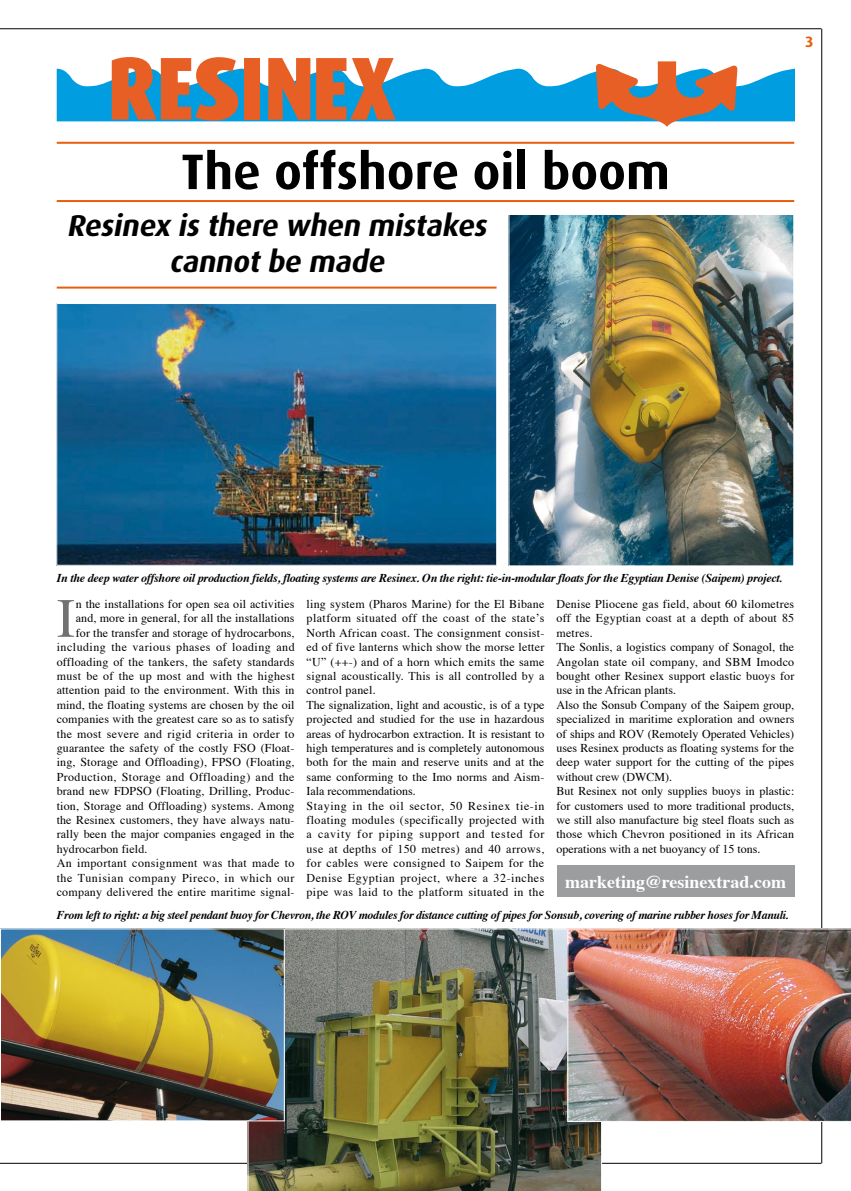
<style>
.page{position:relative;width:851px;height:1191px;background:#fff}
.page>*{position:absolute;margin:0;border:0;box-sizing:border-box;transform-origin:0 0}
.t1{font:55.5px "Times";color:#707173}
.t2{font:700 50px "Dax";color:#000}
.t3{font:italic 700 30px/36px "Dax";color:#000;text-align:center}
.t4{font:700 18px "Times";color:#fff}
.t5{font:12px/14.4px "Times";letter-spacing:.015em;color:#000}
.t6{font:italic 700 12px "Times";letter-spacing:-.02em;color:#000}
.t7{font:12px "Times";letter-spacing:.035em;color:#000}
.t8{font:12px "Times";letter-spacing:.04em;color:#000}
.t9{font:12px "Times";letter-spacing:.045em;color:#000}
</style>
<div class="page">
<hr style="left:0;top:1162px;width:821px;height:1px;background:#000">
<hr style="left:821px;top:29px;width:1px;height:1134px;background:#000">
<hr style="left:0;top:28px;width:821px;height:1px;background:#000">
<svg style="left:57px;top:57px;width:737px;height:70px"></svg>
<img style="left:58px;top:305px;width:437px;height:259px">
<div style="left:56px;top:303px;width:441px;height:263px;border:1px solid #fff"></div>
<hr style="left:57px;top:142px;width:737px;height:2px;background:#e95d0f">
<hr style="left:57px;top:200px;width:737px;height:2px;background:#e95d0f">
<hr style="left:57px;top:286px;width:439px;height:2px;background:#e95d0f">
<img style="left:510px;top:216px;width:282px;height:348px">
<div style="left:508px;top:214px;width:286px;height:352px;border:1px solid #fff"></div>
<img style="left:247px;top:928px;width:355px;height:263px">
<img style="left:567px;top:928px;width:283px;height:193px">
<img style="left:2px;top:930px;width:281px;height:189px">
<div style="left:0;top:928px;width:285px;height:193px;border:1px solid #fff"></div>
<div style="left:557px;top:865px;width:237px;height:31px;background:#9c9d9f"></div>
<h2 class="t2" style="left:181px;top:144px;width:490px">The offshore oil boom</h2>
<h3 class="t3" style="left:67px;top:208px;width:427px">Resinex is there when mistakes cannotbe made</h3>
<p class="t6" style="left:57px;top:566px;width:727px">In the deep water offshore oil production fields, floating systems are Resinex. On the right: tie-in-modular floats for the Egyptian Denise (Saipem) project.</p>
<h1 class="t1" style="left:57px;top:566px;width:20px">I</h1>
<p class="t5" style="left:76px;top:596px;width:220px">n the installations for open sea oil activities</p>
<p class="t5" style="left:76px;top:610px;width:220px">and, more in general, for all the installations</p>
<p class="t5" style="left:76px;top:624px;width:220px">for the transfer and storage of hydrocarbons,</p>
<p class="t8" style="left:57px;top:636px;width:239px">including the various phases of loading and</p>
<p class="t5" style="left:57px;top:653px;width:239px">offloading of the tankers, the safety standards</p>
<p class="t5" style="left:57px;top:668px;width:239px">must be of the up most and with the highest</p>
<p class="t5" style="left:57px;top:682px;width:239px">attention paid to the environment. With this in</p>
<p class="t5" style="left:57px;top:696px;width:239px">mind, the floating systems are chosen by the oil</p>
<p class="t5" style="left:57px;top:711px;width:239px">companies with the greatest care so as to satisfy</p>
<p class="t5" style="left:57px;top:725px;width:239px">the most severe and rigid criteria in order to</p>
<p class="t5" style="left:57px;top:740px;width:239px">guarantee the safety of the costly FSO (Float-</p>
<p class="t5" style="left:57px;top:754px;width:239px">ing, Storage and Offloading), FPSO (Floating,</p>
<p class="t7" style="left:57px;top:765px;width:239px">Production, Storage and Offloading) and the</p>
<p class="t5" style="left:57px;top:783px;width:239px">brand new FDPSO (Floating, Drilling, Produc-</p>
<p class="t5" style="left:57px;top:797px;width:239px">tion, Storage and Offloading) systems. Among</p>
<p class="t5" style="left:57px;top:812px;width:239px">the Resinex customers, they have always natu-</p>
<p class="t5" style="left:57px;top:826px;width:239px">rally been the major companies engaged in the</p>
<p class="t5" style="left:57px;top:840px;width:92px">hydrocarbon field.</p>
<p class="t7" style="left:57px;top:852px;width:239px">An important consignment was that made to</p>
<p class="t9" style="left:57px;top:866px;width:239px">the Tunisian company Pireco, in which our</p>
<p class="t5" style="left:57px;top:884px;width:239px">company delivered the entire maritime signal-</p>
<p class="t5" style="left:306px;top:596px;width:239px">ling system (Pharos Marine) for the El Bibane platform situated off the coast of the state’s North African coast. The consignment consist&shy;ed of five lanterns which show the morse letter “U” (++-) and of a horn which emits the same signal acoustically. This is all controlled by a control panel.<br>The signalization, light and acoustic, is of a type projected and studied for the use in hazardous areas of hydrocarbon extraction. It is resistant to high temperatures and is completely autonomous both for the main and reserve units and at the same conforming to the Imo norms and Aism-Iala recommendations.<br>Staying in the oil sector, 50 Resinex tie-in floating modules (specifically projected with a cavity for piping support and tested for use at depths of 150 metres) and 40 arrows, for cables were consigned to Saipem for the Denise Egyptian project, where a 32-inches pipe was laid to the platform situated in the</p>
<p class="t5" style="left:556px;top:596px;width:239px">Denise Pliocene gas field, about 60 kilometres off the Egyptian coast at a depth of about 85 metres.<br>The Sonlis, a logistics company of Sonagol, the Angolan state oil company, and SBM Imodco bought other Resinex support elastic buoys for use in the African plants.<br>Also the Sonsub Company of the Saipem group, specialized in maritime exploration and owners of ships and ROV (Remotely Operated Vehicles) uses Resinex products as floating systems for the deep water support for the cutting of the pipes without crew (DWCM).<br>But Resinex not only supplies buoys in plastic: for customers used to more traditional products, we still also manufacture big steel floats such as those which Chevron positioned in its African operations with a net buoyancy of 15 tons.</p>
<h3 class="t4" style="left:565px;top:864px;width:222px">marketing@resinextrad.com</h3>
<p class="t6" style="left:57px;top:903px;width:733px">From left to right: a big steel pendant buoy for Chevron, the ROV modules for distance cutting of pipes for Sonsub, covering of marine rubber hoses for Manuli.</p>
</div>
